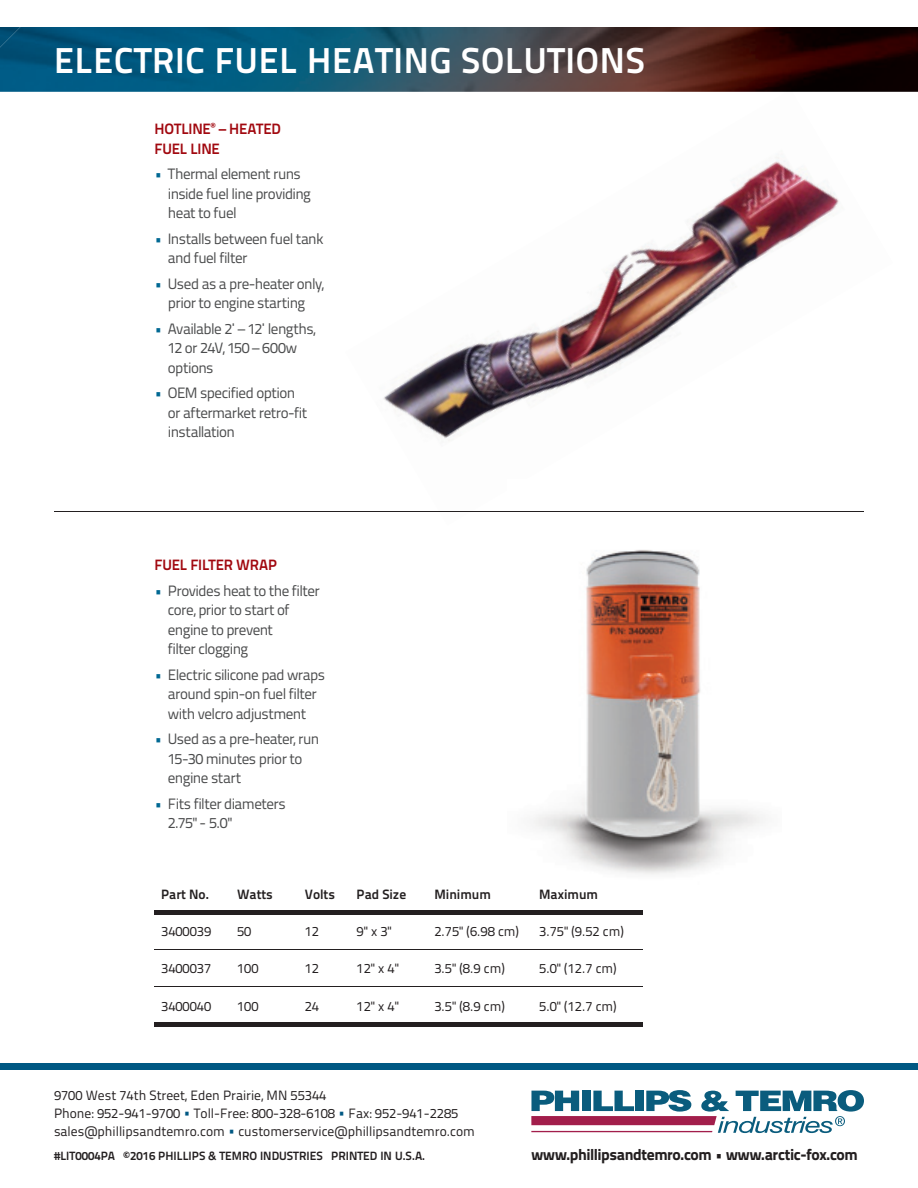
<style>
.page{position:relative;width:918px;height:1188px;background:#fff}
.page>*{position:absolute;margin:0;border:0;box-sizing:border-box;transform-origin:0 0}
.t1{font:700 36px "Titillium Text 22 L";letter-spacing:.02em;color:#fff}
.t2{font:800 15.75px "Titillium Text 22 L";letter-spacing:-.025em;color:#231f20}
.t3{font:15px/19.5px "Titillium Text 22 L";letter-spacing:-.035em;color:#4b4c4d}
.t4{font:700 15px/19.5px "Titillium Text 22 L";letter-spacing:-.015em;color:#a1080f}
.t5{font:13.5px/18px "Titillium Text 22 L";color:#231f20}
.t6{font:700 13.5px "Titillium Text 22 L";color:#231f20}
.t7{font:700 12px "Titillium Text 22 L";color:#231f20}
.s1{color:#006893}
.s2{font-family:"DIN"}
.s3{font-family:"Myriad Pro"}
.s4{color:#005883}
</style>
<div class="page">
<img style="left:383px;top:157px;width:456px;height:284px">
<svg style="left:531px;top:1090px;width:333px;height:43px"></svg>
<hr style="left:531px;top:1131px;width:181px;height:1px;background:#a21e4b">
<div style="left:0;top:1063px;width:918px;height:6px;background:#005883"></div>
<img style="left:0;top:27px;width:918px;height:65px">
<img style="left:533px;top:550px;width:230px;height:325px">
<hr style="left:54px;top:511px;width:810px;height:1px;background:#231f20">
<hr style="left:154px;top:950px;width:76px;height:1px;background:#231f20">
<hr style="left:230px;top:950px;width:68px;height:1px;background:#231f20">
<hr style="left:298px;top:950px;width:52px;height:1px;background:#231f20">
<hr style="left:350px;top:950px;width:78px;height:1px;background:#231f20">
<hr style="left:428px;top:950px;width:104px;height:1px;background:#231f20">
<hr style="left:532px;top:950px;width:111px;height:1px;background:#231f20">
<div style="left:154px;top:910px;width:76px;height:5px;background:#231f20"></div>
<div style="left:230px;top:910px;width:68px;height:5px;background:#231f20"></div>
<div style="left:298px;top:910px;width:52px;height:5px;background:#231f20"></div>
<div style="left:350px;top:910px;width:78px;height:5px;background:#231f20"></div>
<div style="left:428px;top:910px;width:104px;height:5px;background:#231f20"></div>
<div style="left:532px;top:910px;width:111px;height:5px;background:#231f20"></div>
<hr style="left:154px;top:987px;width:76px;height:1px;background:#231f20">
<hr style="left:230px;top:987px;width:68px;height:1px;background:#231f20">
<hr style="left:298px;top:987px;width:52px;height:1px;background:#231f20">
<hr style="left:350px;top:987px;width:78px;height:1px;background:#231f20">
<hr style="left:428px;top:987px;width:104px;height:1px;background:#231f20">
<hr style="left:532px;top:987px;width:111px;height:1px;background:#231f20">
<hr style="left:154px;top:1022px;width:76px;height:4px;background:#231f20">
<hr style="left:230px;top:1022px;width:68px;height:4px;background:#231f20">
<hr style="left:298px;top:1022px;width:52px;height:4px;background:#231f20">
<hr style="left:350px;top:1022px;width:78px;height:4px;background:#231f20">
<hr style="left:428px;top:1022px;width:104px;height:4px;background:#231f20">
<hr style="left:532px;top:1022px;width:111px;height:4px;background:#231f20">
<h1 class="t1" style="left:54px;top:32px;width:592px">ELECTRIC FUEL HEATING SOLUTIONS</h1>
<p class="t4" style="left:154px;top:118px;width:128px">HOTLINE<sup>®</sup> – HEATED<br>FUEL LINE</p>
<p class="t3" style="left:168px;top:164px;width:145px;text-indent:-14px"><span class="s1">•</span> Thermal element runs inside fuel line providing heat to fuel</p>
<p class="t3" style="left:168px;top:228px;width:157px;text-indent:-14px"><span class="s1">•</span> Installs between fuel tank and fuel filter</p>
<p class="t3" style="left:154px;top:273px;width:171px;text-align:center"><span class="s1">•</span> Used as a pre-heater only, prior to engine starting</p>
<p class="t3" style="left:168px;top:318px;width:149px;text-indent:-14px"><span class="s1">•</span> Available 2<span class="s2">'</span> – 12<span class="s2">'</span> lengths,<br>12 or 24V, 150 – 600w options</p>
<p class="t3" style="left:168px;top:383px;width:141px;text-indent:-14px"><span class="s1">•</span> OEM specified option or aftermarket retro-fit installation</p>
<p class="t4" style="left:154px;top:554px;width:124px">FUEL FILTER WRAP</p>
<p class="t3" style="left:168px;top:580px;width:153px;text-indent:-14px"><span class="s1">•</span> Provides heat to the filter core, prior to start of engine to prevent<br>filter clogging</p>
<p class="t3" style="left:154px;top:664px;width:172px;text-align:center"><span class="s1">•</span> Electric silicone pad wraps around spin-on fuel filter with velcro adjustment</p>
<p class="t3" style="left:168px;top:728px;width:153px;text-indent:-14px"><span class="s1">•</span> Used as a pre-heater, run<br>15-30 minutes prior to engine start</p>
<p class="t3" style="left:168px;top:793px;width:120px;text-indent:-14px"><span class="s1">•</span> Fits filter diameters<br>2.75<span class="s3">"</span> - 5.0<span class="s3">"</span></p>
<p class="t6" style="left:161px;top:884px;width:49px">Part No.</p>
<p class="t6" style="left:237px;top:884px;width:37px">Watts</p>
<p class="t6" style="left:305px;top:884px;width:32px">Volts</p>
<p class="t6" style="left:357px;top:884px;width:51px">Pad Size</p>
<p class="t6" style="left:434px;top:884px;width:58px">Minimum</p>
<p class="t6" style="left:539px;top:884px;width:60px">Maximum</p>
<p class="t5" style="left:161px;top:922px;width:52px">3400039</p>
<p class="t5" style="left:237px;top:922px;width:16px">50</p>
<p class="t5" style="left:305px;top:922px;width:16px">12</p>
<p class="t5" style="left:357px;top:922px;width:37px">9" x 3"</p>
<p class="t5" style="left:434px;top:922px;width:86px">2.75" (6.98 cm)</p>
<p class="t5" style="left:539px;top:922px;width:86px">3.75" (9.52 cm)</p>
<p class="t5" style="left:161px;top:959px;width:52px">3400037</p>
<p class="t5" style="left:237px;top:959px;width:23px">100</p>
<p class="t5" style="left:305px;top:959px;width:16px">12</p>
<p class="t5" style="left:357px;top:959px;width:44px">12" x 4"</p>
<p class="t5" style="left:434px;top:959px;width:72px">3.5" (8.9 cm)</p>
<p class="t5" style="left:539px;top:959px;width:79px">5.0" (12.7 cm)</p>
<p class="t5" style="left:161px;top:996px;width:52px">3400040</p>
<p class="t5" style="left:237px;top:996px;width:23px">100</p>
<p class="t5" style="left:305px;top:996px;width:16px">24</p>
<p class="t5" style="left:357px;top:996px;width:44px">12" x 4"</p>
<p class="t5" style="left:434px;top:996px;width:72px">3.5" (8.9 cm)</p>
<p class="t5" style="left:539px;top:996px;width:79px">5.0" (12.7 cm)</p>
<p class="t5" style="left:54px;top:1086px;width:422px">9700 West 74th Street, Eden Prairie, MN 55344<br>Phone: 952-941-9700 <span class="s4">•</span> Toll-Free: 800-328-6108 <span class="s4">•</span> Fax: 952-941-2285 sales@phillipsandtemro.com <span class="s4">•</span> customerservice@phillipsandtemro.com</p>
<p class="t7" style="left:54px;top:1147px;width:373px">#LIT0004PA ©2016 PHILLIPS &amp; TEMRO INDUSTRIES PRINTED IN U.S.A.</p>
<p class="t2" style="left:531px;top:1142px;width:328px">www.phillipsandtemro.com • www.arctic-fox.com</p>
</div>
